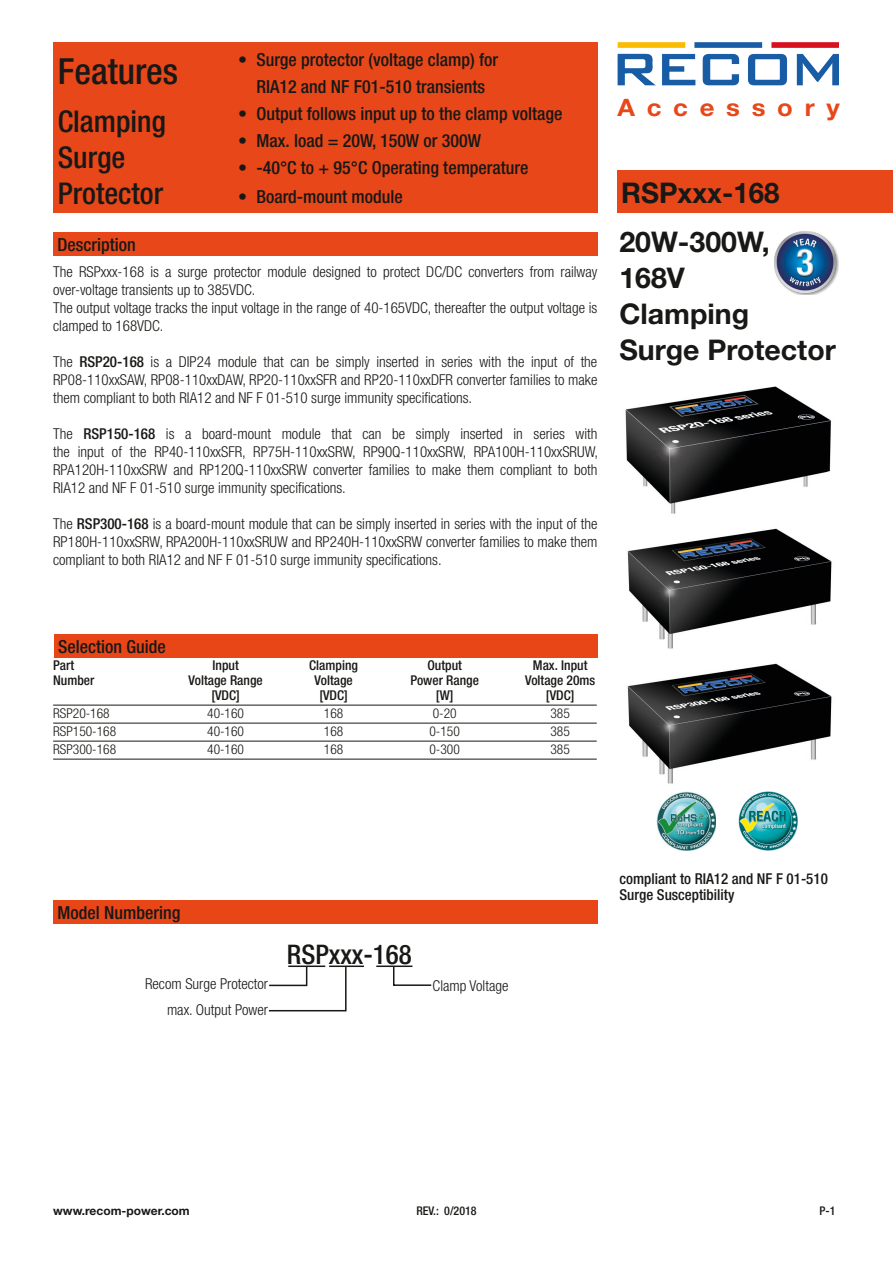
<style>
.page{position:relative;width:893px;height:1263px;background:#fff}
.page>*{position:absolute;margin:0;border:0;box-sizing:border-box;transform-origin:0 0}
.t1{font:500 condensed 36px "Helvetica Neue LT";color:#181816}
.t2{font:500 condensed 30px/36px "Helvetica Neue LT";color:#181816}
.t3{font:700 28.5px/36px "Helvetica Neue LT";color:#181816}
.t4{font:500 condensed 27px "Helvetica Neue LT";color:#181816}
.t5{font:700 24px "Helvetica Neue LT";letter-spacing:.455em;color:#e84719;scale:1.07 1}
.t6{font:500 condensed 18px/27px "Helvetica Neue LT";color:#181816;text-align:center}
.t7{font:300 condensed 15px/18px "Helvetica Neue LT";color:#181816;text-align:justify}
.t8{font:500 condensed 15px/16.5px "Helvetica Neue LT";color:#181816}
.t9{font:500 condensed 13.5px "Helvetica Neue LT";color:#181816}
.t10{font:300 condensed 13.5px "Helvetica Neue LT";color:#181816}
.t11{font:700 12px "Helvetica Neue LT";color:#181816}
.t12{font:500 condensed 12px "Helvetica Neue LT";color:#181816}
.s1{font-weight:500}
</style>
<div class="page">
<div style="left:617px;top:170px;width:276px;height:43px;background:#e84719"></div>
<img style="left:617px;top:43px;width:222px;height:43px">
<img style="left:774px;top:231px;width:65px;height:64px">
<div style="left:53px;top:232px;width:544px;height:24px;background:#e84719"></div>
<div style="left:53px;top:43px;width:544px;height:170px;background:#e84719"></div>
<div style="left:54px;top:634px;width:543px;height:23px;background:#e84616"></div>
<hr style="left:53px;top:705px;width:544px;height:1px;background:#181816">
<hr style="left:53px;top:723px;width:544px;height:1px;background:#181816">
<hr style="left:53px;top:741px;width:544px;height:1px;background:#181816">
<hr style="left:53px;top:759px;width:544px;height:1px;background:#181816">
<div style="left:53px;top:900px;width:544px;height:23px;background:#e84616"></div>
<svg style="left:393px;top:965px;width:39px;height:21px"></svg>
<svg style="left:268px;top:965px;width:79px;height:47px"></svg>
<hr style="left:288px;top:965px;width:37px;height:2px;background:#181816">
<hr style="left:329px;top:965px;width:35px;height:2px;background:#181816">
<hr style="left:376px;top:965px;width:36px;height:2px;background:#181816">
<img style="left:625px;top:386px;width:206px;height:128px">
<img style="left:627px;top:528px;width:205px;height:256px">
<img style="left:656px;top:791px;width:59px;height:60px">
<img style="left:738px;top:791px;width:59px;height:60px">
<h1 class="t1" style="left:58px;top:50px;width:122px">Features</h1>
<h2 class="t2" style="left:58px;top:103px;width:110px">Clamping<br>Surge<br>Protector</h2>
<h2 class="t2" style="left:58px;top:163px;width:86px">Chokes</h2>
<p class="t6" style="left:238px;top:46px;width:262px">• Surge protector (voltage clamp) for<br>RIA12 and NF F01-510 transients</p>
<p class="t6" style="left:238px;top:100px;width:326px">• Output follows input up to the clamp voltage</p>
<p class="t6" style="left:238px;top:127px;width:245px">• Max. load = 20W, 150W or 300W</p>
<p class="t6" style="left:238px;top:154px;width:292px">• -40°C to + 95°C Operating temperature</p>
<p class="t6" style="left:238px;top:183px;width:166px">• Board-mount module</p>
<p class="t6" style="left:238px;top:102px;width:233px">• bullet points (Productmanager)</p>
<p class="t6" style="left:57px;top:231px;width:80px">Description</p>
<p class="t7" style="left:53px;top:262px;width:546px;text-align:left">The RSPxxx-168 is a surge protector module designed to protect DC/DC converters from railway over-voltage transients up to 385VDC.<br>The output voltage tracks the input voltage in the range of 40-165VDC, thereafter the output voltage is clamped to 168VDC.</p>
<p class="t7" style="left:53px;top:352px;width:546px">The <span class="s1">RSP20-168</span> is a DIP24 module that can be simply inserted in series with the input of the RP08-110xxSAW, RP08-110xxDAW, RP20-110xxSFR and RP20-110xxDFR converter families to make them compliant to both RIA12 and NF F 01-510 surge immunity specifications.</p>
<p class="t7" style="left:53px;top:424px;width:546px">The <span class="s1">RSP150-168</span> is a board-mount module that can be simply inserted in series with the input of the RP40-110xxSFR, RP75H-110xxSRW, RP90Q-110xxSRW, RPA100H-110xxSRUW, RPA120H-110xxSRW and RP120Q-110xxSRW converter families to make them compliant to both RIA12 and NF F 01-510 surge immunity specifications.</p>
<p class="t7" style="left:53px;top:514px;width:546px">The <span class="s1">RSP300-168</span> is a board-mount module that can be simply inserted in series with the input of the RP180H-110xxSRW, RPA200H-110xxSRUW and RP240H-110xxSRW converter families to make them compliant to both RIA12 and NF F 01-510 surge immunity specifications.</p>
<h3 class="t5" style="left:617px;top:92px;width:209px">Accessory</h3>
<h3 class="t3" style="left:621px;top:174px;width:160px">RSPxxx-168</h3>
<h3 class="t3" style="left:619px;top:223px;width:218px">20W-300W,<br>168V<br>Clamping<br>Surge Protector</h3>
<p class="t6" style="left:58px;top:633px;width:109px">Selection Guide</p>
<p class="t9" style="left:53px;top:658px;width:23px">Part</p>
<p class="t9" style="left:213px;top:658px;width:28px">Input</p>
<p class="t9" style="left:309px;top:658px;width:50px">Clamping</p>
<p class="t9" style="left:427px;top:658px;width:36px">Output</p>
<p class="t9" style="left:533px;top:658px;width:56px">Max. Input</p>
<p class="t9" style="left:53px;top:673px;width:43px">Number</p>
<p class="t9" style="left:189px;top:673px;width:76px">Voltage Range</p>
<p class="t9" style="left:315px;top:673px;width:40px">Voltage</p>
<p class="t9" style="left:410px;top:673px;width:70px">Power Range</p>
<p class="t9" style="left:525px;top:673px;width:72px">Voltage 20ms</p>
<p class="t9" style="left:211px;top:688px;width:30px">[VDC]</p>
<p class="t9" style="left:319px;top:688px;width:30px">[VDC]</p>
<p class="t9" style="left:436px;top:688px;width:19px">[W]</p>
<p class="t9" style="left:546px;top:688px;width:30px">[VDC]</p>
<p class="t10" style="left:53px;top:706px;width:58px">RSP20-168</p>
<p class="t10" style="left:207px;top:706px;width:38px">40-160</p>
<p class="t10" style="left:324px;top:706px;width:21px">168</p>
<p class="t10" style="left:433px;top:706px;width:25px">0-20</p>
<p class="t10" style="left:550px;top:706px;width:21px">385</p>
<p class="t10" style="left:53px;top:724px;width:65px">RSP150-168</p>
<p class="t10" style="left:207px;top:724px;width:38px">40-160</p>
<p class="t10" style="left:324px;top:724px;width:21px">168</p>
<p class="t10" style="left:429px;top:724px;width:32px">0-150</p>
<p class="t10" style="left:550px;top:724px;width:21px">385</p>
<p class="t10" style="left:53px;top:742px;width:65px">RSP300-168</p>
<p class="t10" style="left:207px;top:742px;width:38px">40-160</p>
<p class="t10" style="left:324px;top:742px;width:21px">168</p>
<p class="t10" style="left:429px;top:742px;width:32px">0-300</p>
<p class="t10" style="left:550px;top:742px;width:21px">385</p>
<p class="t6" style="left:57px;top:898px;width:124px">Model Numbering</p>
<h3 class="t4" style="left:287px;top:938px;width:126px">RSPxxx-168</h3>
<p class="t7" style="left:145px;top:971px;width:125px;line-height:25.5px;text-align:right">Recom Surge Protector max. Output Power</p>
<p class="t7" style="left:433px;top:976px;width:77px">Clamp Voltage</p>
<p class="t8" style="left:619px;top:870px;width:210px">compliant to RIA12 and NF F 01-510<br>Surge Susceptibility</p>
<p class="t11" style="left:53px;top:1203px;width:138px">www.recom-power.com</p>
<p class="t12" style="left:416px;top:1203px;width:62px">REV.: 0/2018</p>
<p class="t12" style="left:820px;top:1203px;width:17px">P-1</p>
</div>
